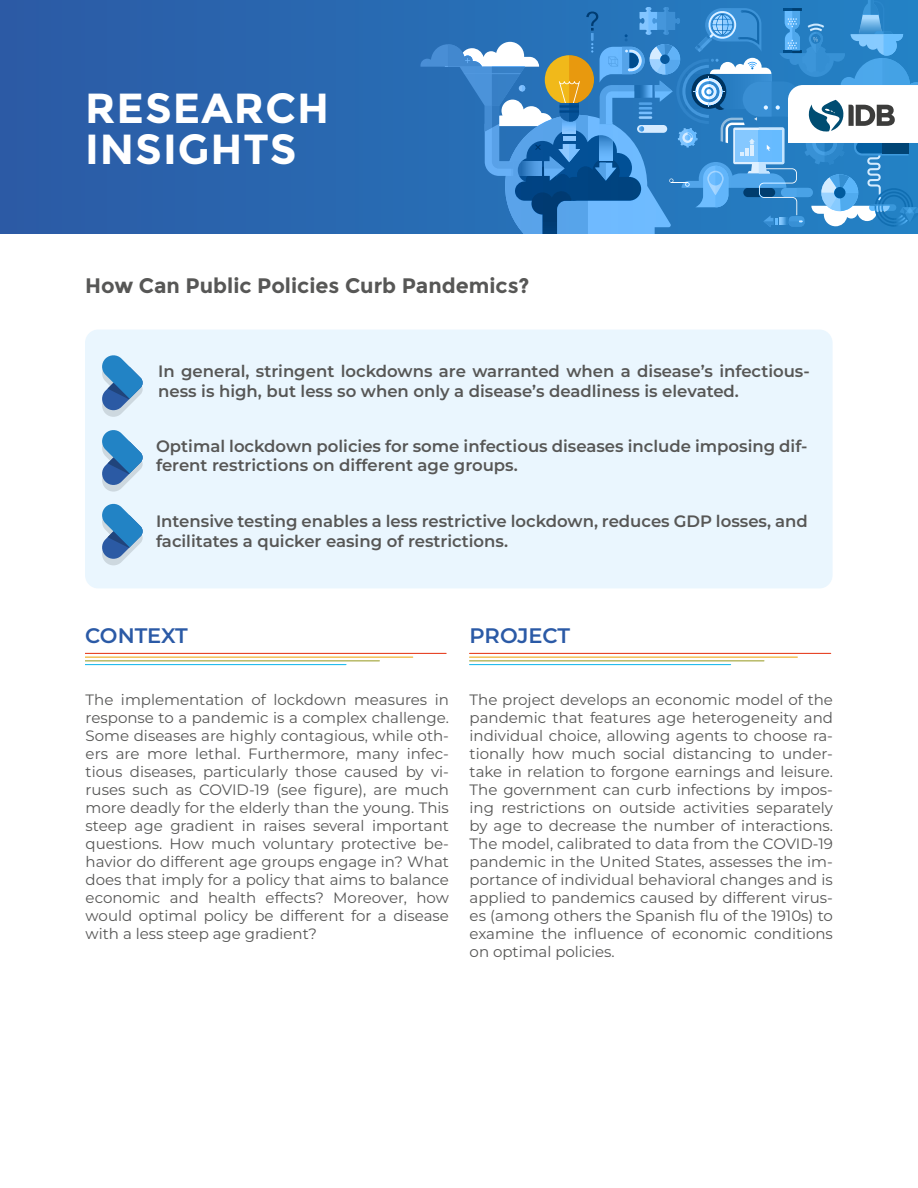
<style>
.page{position:relative;width:918px;height:1188px;background:#fff}
.page>*{position:absolute;margin:0;border:0;box-sizing:border-box;transform-origin:0 0}
.t1{font:700 42px/40.5px "Montserrat";letter-spacing:.025em;color:#fff}
.t2{font:700 21px "Montserrat";color:#575756}
.t3{font:600 21px "Montserrat";letter-spacing:-.005em;color:#2b5aa6}
.t4{font:600 16.5px/19.5px "Montserrat";color:#575756}
.t5{font:15px/18px "Montserrat";color:#575756;text-align:justify}
</style>
<div class="page">
<div style="left:0;top:0;width:918px;height:234px;background:#2a63ac"></div>
<svg style="left:420px;top:0;width:498px;height:234px"></svg>
<div style="left:85px;top:330px;width:748px;height:258px;background:#eaf6fe;border-radius:13px"></div>
<svg style="left:102px;top:355px;width:41px;height:62px"></svg>
<svg style="left:102px;top:430px;width:41px;height:62px"></svg>
<svg style="left:102px;top:503px;width:41px;height:62px"></svg>
<hr style="left:85px;top:653px;width:361px;height:1px;background:#e74527">
<hr style="left:85px;top:657px;width:328px;height:1px;background:#eeaa1e">
<hr style="left:85px;top:660px;width:294px;height:1px;background:#a0a335">
<hr style="left:85px;top:664px;width:261px;height:1px;background:#26bced">
<hr style="left:470px;top:653px;width:361px;height:1px;background:#e74527">
<hr style="left:470px;top:657px;width:327px;height:1px;background:#eeaa1e">
<hr style="left:470px;top:660px;width:294px;height:1px;background:#a0a335">
<hr style="left:470px;top:664px;width:261px;height:1px;background:#26bced">
<h1 class="t1" style="left:85px;top:88px;width:246px">RESEARCH<br>INSIGHTS</h1>
<h2 class="t2" style="left:85px;top:273px;width:446px">How Can Public Policies Curb Pandemics?</h2>
<p class="t4" style="left:158px;top:361px;width:653px">In general, stringent lockdowns are warranted when a disease’s infectious&shy;ness is high, but less so when only a disease’s deadliness is elevated.</p>
<p class="t4" style="left:156px;top:436px;width:653px">Optimal lockdown policies for some infectious diseases include imposing dif&shy;ferent restrictions on different age groups.</p>
<p class="t4" style="left:156px;top:511px;width:653px">Intensive testing enables a less restrictive lockdown, reduces GDP losses, and facilitates a quicker easing of restrictions.</p>
<h2 class="t3" style="left:85px;top:622px;width:104px">CONTEXT</h2>
<h2 class="t3" style="left:470px;top:622px;width:102px">PROJECT</h2>
<p class="t5" style="left:86px;top:690px;width:365px">The implementation of lockdown measures in response to a pandemic is a complex challenge.<br>Some diseases are highly contagious, while oth&shy;ers are more lethal. Furthermore, many infec&shy;tious diseases, particularly those caused by vi&shy;ruses such as COVID-19 (see figure), are much more deadly for the elderly than the young. This steep age gradient in raises several important questions. How much voluntary protective be&shy;havior do different age groups engage in? What does that imply for a policy that aims to balance economic and health effects? Moreover, how would optimal policy be different for a disease with a less steep age gradient?</p>
<p class="t5" style="left:470px;top:690px;width:365px">The project develops an economic model of the pandemic that features age heterogeneity and individual choice, allowing agents to choose ra&shy;tionally how much social distancing to under&shy;take in relation to forgone earnings and leisure.<br>The government can curb infections by impos&shy;ing restrictions on outside activities separately by age to decrease the number of interactions.<br>The model, calibrated to data from the COVID-19 pandemic in the United States, assesses the im&shy;portance of individual behavioral changes and is applied to pandemics caused by different virus&shy;es (among others the Spanish flu of the 1910s) to examine the influence of economic conditions on optimal policies.</p>
</div>
